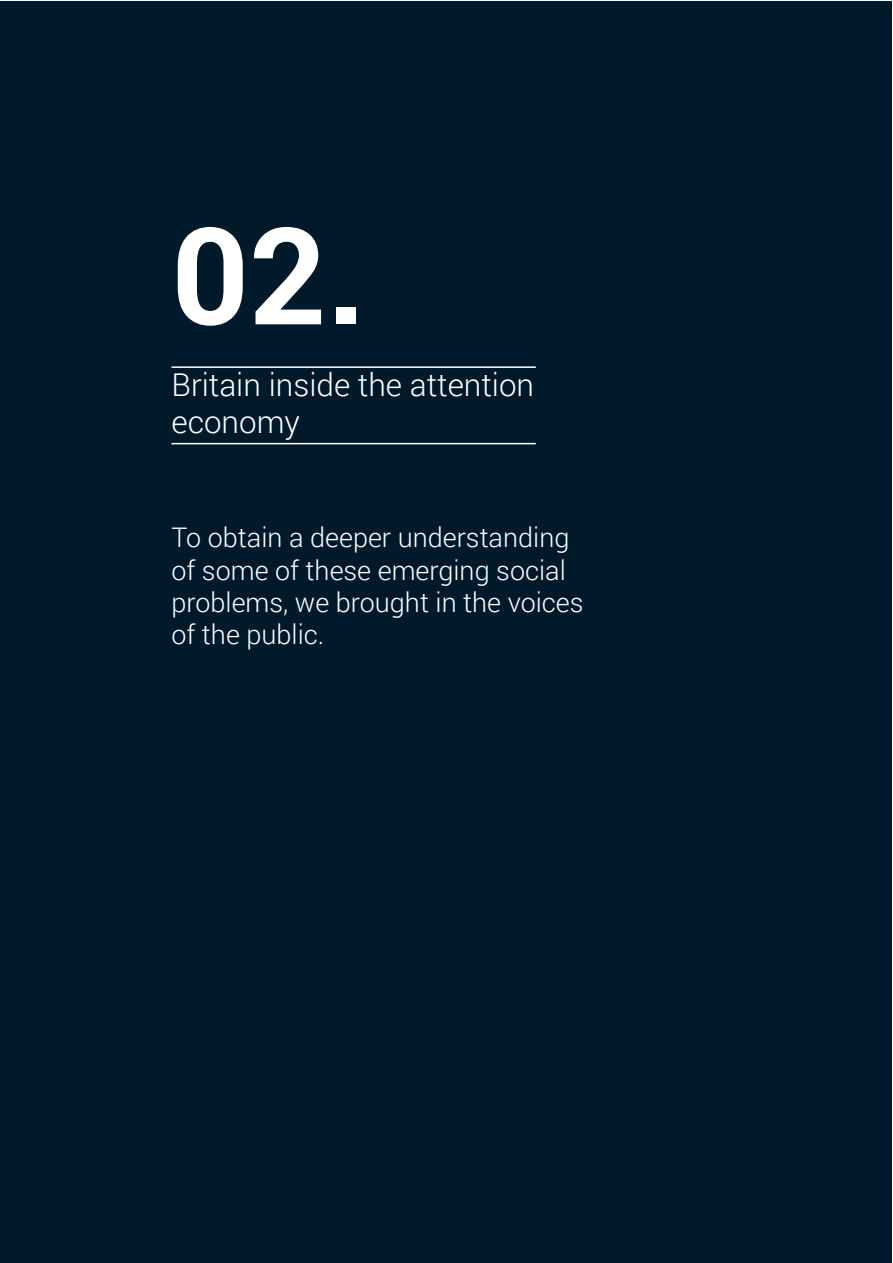
<style>
.page{position:relative;width:893px;height:1263px;background:#fff}
.page>*{position:absolute;margin:0;border:0;box-sizing:border-box;transform-origin:0 0}
.AAAAAMAIN{font:700 135px "Roboto";color:#fff}
.AAAAAMAIN-2{font:300 31.5px/37.8px "Roboto";color:#fff}
.AAAAAMAIN-3{font:300 27px/32.4px "Roboto";color:#fff}
</style>
<div class="page">
<div style="left:1px;top:1px;width:891px;height:1261px;background:#00192b"></div>
<hr style="left:171px;top:366px;width:365px;height:2px;background:#fff">
<hr style="left:171px;top:443px;width:365px;height:1px;background:#fff">
<p class="AAAAAMAIN" style="left:171px;top:181px;width:196px">02.</p>
<p class="AAAAAMAIN-2" style="left:171px;top:364px;width:364px">Britain inside the attention economy</p>
<p class="AAAAAMAIN-3" style="left:171px;top:520px;width:413px">To obtain a deeper understanding of some of these emerging social problems, we brought in the voices of the public.</p>
</div>
